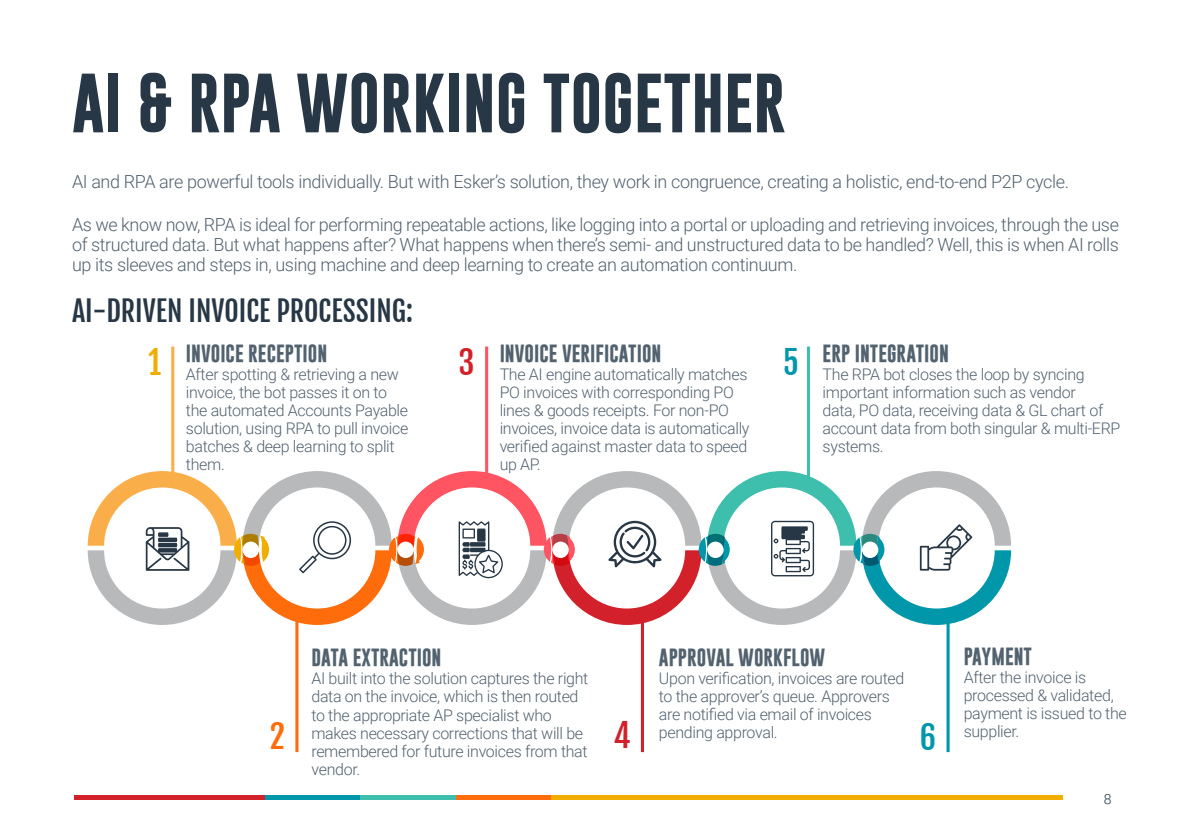
<style>
.page{position:relative;width:1191px;height:840px;background:#fff}
.page>*{position:absolute;margin:0;border:0;box-sizing:border-box;transform-origin:0 0}
.t1{font:700 60px "Gobold";color:#273745}
.t2{font:32px "Fjalla One";color:#d2212a}
.t3{font:32px "Fjalla One";color:#0097aa}
.t4{font:32px "Fjalla One";color:#f1ad00}
.t5{font:32px "Fjalla One";color:#ff6c0b}
.t6{font:28px "Fjalla One";color:#273745}
.t7{font:300 18px/20px "Roboto";letter-spacing:-.02em;color:#52626f;text-align:justify}
.t8{font:700 18px "Gobold";color:#52626f}
.t9{font:300 16px/18px "Roboto";letter-spacing:-.02em;color:#52626f}
.t10{font:300 14px "Roboto";color:#233746}
</style>
<div class="page">
<hr style="left:171px;top:346px;width:3px;height:138px;background:#faae49">
<hr style="left:295px;top:620px;width:3px;height:131px;background:#ff6c0b">
<hr style="left:485px;top:346px;width:3px;height:131px;background:#ff5562">
<hr style="left:641px;top:620px;width:3px;height:131px;background:#d2212a">
<hr style="left:807px;top:346px;width:3px;height:138px;background:#3ebeac">
<hr style="left:946px;top:620px;width:3px;height:131px;background:#0097aa">
<svg style="left:88px;top:471px;width:923px;height:153px"></svg>
<div style="left:862px;top:541px;width:16px;height:16px;background:#fff;border-radius:50%"></div>
<hr style="left:74px;top:795px;width:96px;height:4px;background:#d2212a">
<hr style="left:169px;top:795px;width:96px;height:4px;background:#d2212a">
<hr style="left:265px;top:795px;width:96px;height:4px;background:#0097aa">
<hr style="left:361px;top:795px;width:95px;height:4px;background:#3ebeac">
<hr style="left:456px;top:795px;width:96px;height:4px;background:#ff6c0b">
<hr style="left:551px;top:795px;width:511px;height:4px;background:#f1ad00">
<h1 class="t1" style="left:72px;top:76px;width:715px">AI &amp; RPA WORKING TOGETHER</h1>
<p class="t7" style="left:72px;top:171px;width:998px">AI and RPA are powerful tools individually. But with Esker’s solution, they work in congruence, creating a holistic, end-to-end P2P cycle.</p>
<p class="t7" style="left:72px;top:216px;width:1048px">As we know now, RPA is ideal for performing repeatable actions, like logging into a portal or uploading and retrieving invoices, through the use of structured data. But what happens after? What happens when there’s semi- and unstructured data to be handled? Well, this is when AI rolls up its sleeves and steps in, using machine and deep learning to create an automation continuum.</p>
<h3 class="t6" style="left:72px;top:294px;width:342px">AI-DRIVEN INVOICE PROCESSING:</h3>
<p class="t8" style="left:186px;top:345px;width:143px">INVOICE RECEPTION</p>
<p class="t9" style="left:186px;top:366px;width:224px">After spotting &amp; retrieving a new invoice, the bot passes it on to the automated Accounts Payable solution, using RPA to pull invoice batches &amp; deep learning to split them.</p>
<p class="t8" style="left:499px;top:345px;width:163px">INVOICE VERIFICATION</p>
<p class="t9" style="left:499px;top:364px;width:251px">The AI engine automatically matches<br>PO invoices with corresponding PO lines &amp; goods receipts. For non-PO invoices, invoice data is automatically verified against master data to speed up AP.</p>
<p class="t8" style="left:822px;top:345px;width:128px">ERP INTEGRATION</p>
<p class="t9" style="left:822px;top:366px;width:299px">The RPA bot closes the loop by syncing important information such as vendor<br>data, PO data, receiving data &amp; GL chart of account data from both singular &amp; multi-ERP systems.</p>
<h2 class="t2" style="left:458px;top:344px;width:18px">3</h2>
<h2 class="t3" style="left:783px;top:344px;width:18px">5</h2>
<h2 class="t4" style="left:148px;top:344px;width:14px">1</h2>
<h2 class="t5" style="left:269px;top:717px;width:17px">2</h2>
<p class="t8" style="left:311px;top:649px;width:132px">DATA EXTRACTION</p>
<p class="t9" style="left:311px;top:668px;width:278px">AI built into the solution captures the right data on the invoice, which is then routed to the appropriate AP specialist who makes necessary corrections that will be remembered for future invoices from that vendor.</p>
<p class="t8" style="left:659px;top:648px;width:168px">APPROVAL WORKFLOW</p>
<p class="t9" style="left:659px;top:668px;width:247px">Upon verification, invoices are routed to the approver’s queue. Approvers are notified via email of invoices pending approval.</p>
<h2 class="t2" style="left:613px;top:717px;width:19px">4</h2>
<h2 class="t3" style="left:920px;top:718px;width:18px">6</h2>
<p class="t8" style="left:963px;top:647px;width:70px">PAYMENT</p>
<p class="t9" style="left:963px;top:669px;width:165px">After the invoice is processed &amp; validated, payment is issued to the supplier.</p>
<p class="t10" style="left:1103px;top:792px;width:9px">8</p>
</div>
